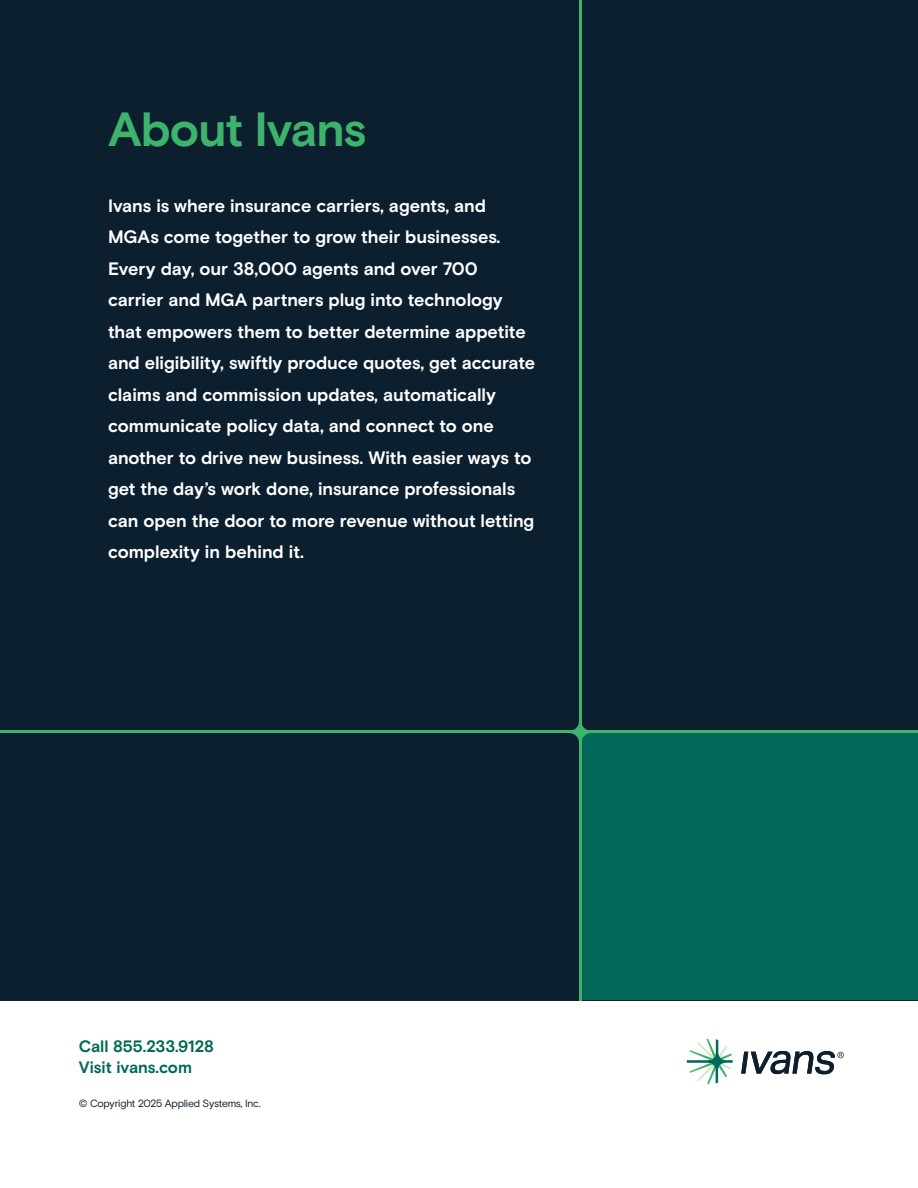
<style>
.page{position:relative;width:918px;height:1188px;background:#fff}
.page>*{position:absolute;margin:0;border:0;box-sizing:border-box;transform-origin:0 0}
.t1{font:700 48px "Basis Grotesque";letter-spacing:-.025em;color:#3eb36c}
.t2{font:700 18px/31.5px "Basis Grotesque";letter-spacing:-.005em;color:#fff}
.t3{font:700 16.5px/21px "Basis Grotesque";color:#036857}
.t4{font:10.5px "Basis Grotesque";letter-spacing:-.02em;color:#0c1f2f}
</style>
<div class="page">
<div style="left:0;top:0;width:918px;height:1000px;background:#0c1f2f"></div>
<div style="left:579px;top:732px;width:339px;height:268px;background:#036857"></div>
<hr style="left:579px;top:0;width:2px;height:1000px;background:#3eb36c">
<svg style="left:569px;top:721px;width:22px;height:22px"></svg>
<hr style="left:0;top:731px;width:918px;height:2px;background:#3eb36c">
<svg style="left:687px;top:1039px;width:46px;height:45px"></svg>
<svg style="left:741px;top:1051px;width:103px;height:23px"></svg>
<h1 class="t1" style="left:108px;top:101px;width:260px">About Ivans</h1>
<p class="t2" style="left:108px;top:190px;width:429px">Ivans is where insurance carriers, agents, and MGAs come together to grow their businesses.<br>Every day, our 38,000 agents and over 700 carrier and MGA partners plug into technology that empowers them to better determine appetite and eligibility, swiftly produce quotes, get accurate claims and commission updates, automatically communicate policy data, and connect to one another to drive new business. With easier ways to get the day’s work done, insurance professionals can open the door to more revenue without letting complexity in behind it.</p>
<p class="t3" style="left:79px;top:1037px;width:136px">Call 855.233.9128<br>Visit ivans.com</p>
<p class="t4" style="left:79px;top:1098px;width:183px">© Copyright 2025 Applied Systems, Inc.</p>
</div>
